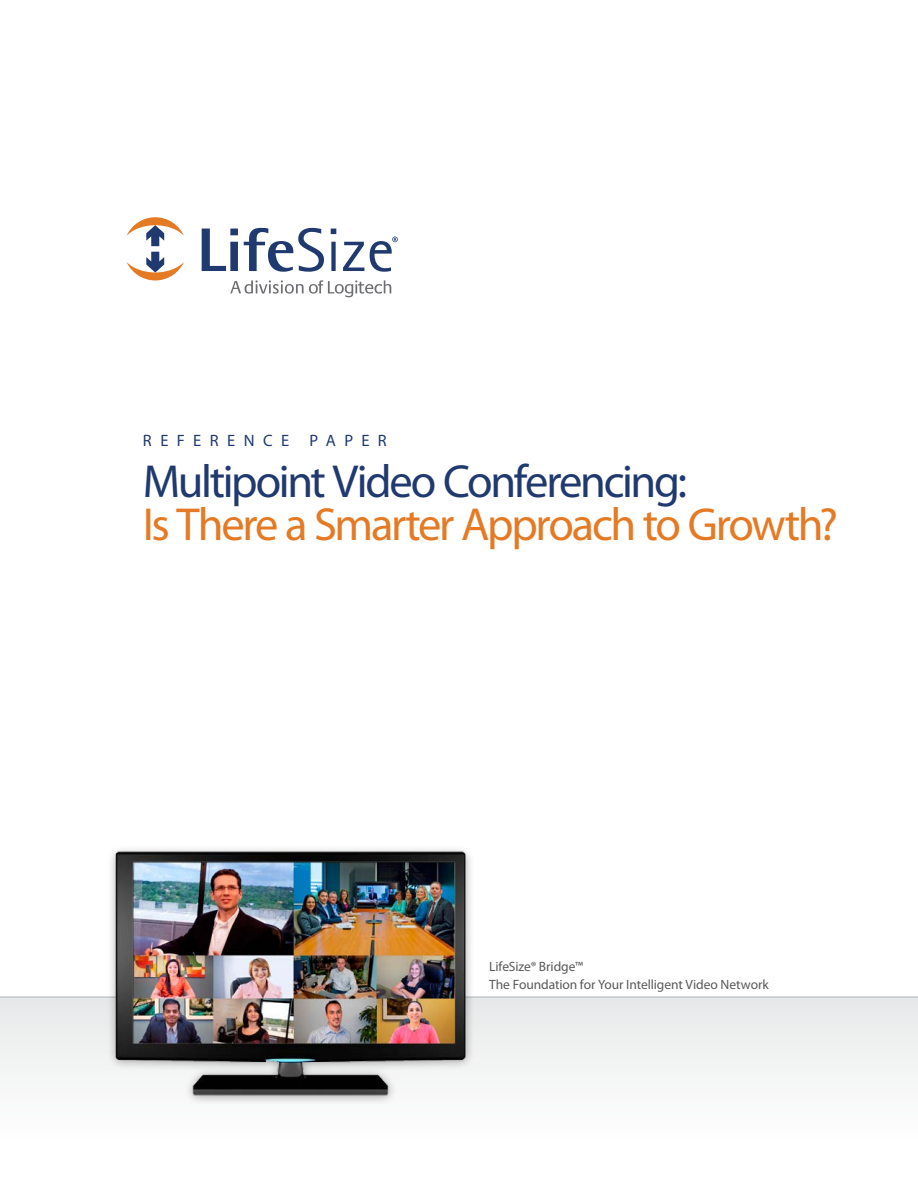
<style>
.page{position:relative;width:918px;height:1188px;background:#fff}
.page>*{position:absolute;margin:0;border:0;box-sizing:border-box;transform-origin:0 0}
.t1{font:46.5px "Myriad Pro";letter-spacing:-.05em;color:#e57a25}
.t2{font:46.5px "Myriad Pro";letter-spacing:-.05em;color:#20396f}
.t3{font:16.5px "Myriad Pro";letter-spacing:.51em;color:#20396f}
.t4{font:13.5px/17.2px "Myriad Pro";letter-spacing:-.005em;color:#58595b}
</style>
<div class="page">
<div style="left:0;top:997px;width:918px;height:191px;background:linear-gradient(to bottom,#e9eaeb,#fff)"></div>
<svg style="left:127px;top:217px;width:57px;height:29px"></svg>
<svg style="left:127px;top:252px;width:57px;height:28px"></svg>
<svg style="left:202px;top:229px;width:36px;height:42px"></svg>
<svg style="left:244px;top:228px;width:80px;height:44px"></svg>
<svg style="left:331px;top:229px;width:5px;height:42px"></svg>
<svg style="left:343px;top:242px;width:21px;height:29px"></svg>
<svg style="left:230px;top:280px;width:161px;height:17px"></svg>
<svg style="left:370px;top:237px;width:28px;height:35px"></svg>
<hr style="left:0;top:997px;width:918px;height:1px;background:#bcbec0">
<img style="left:93px;top:849px;width:394px;height:259px">
<p class="t3" style="left:143px;top:430px;width:198px">Refer enc e Pap</p>
<p class="t3" style="left:361px;top:430px;width:23px">e r</p>
<h1 class="t2" style="left:143px;top:452px;width:546px">Multipoint Video Conferencing:</h1>
<h1 class="t1" style="left:143px;top:496px;width:697px">Is There a Smarter Approach to Growth?</h1>
<p class="t4" style="left:489px;top:958px;width:281px">LifeSize® Bridge™<br>The Foundation for Your Intelligent Video Network</p>
</div>
